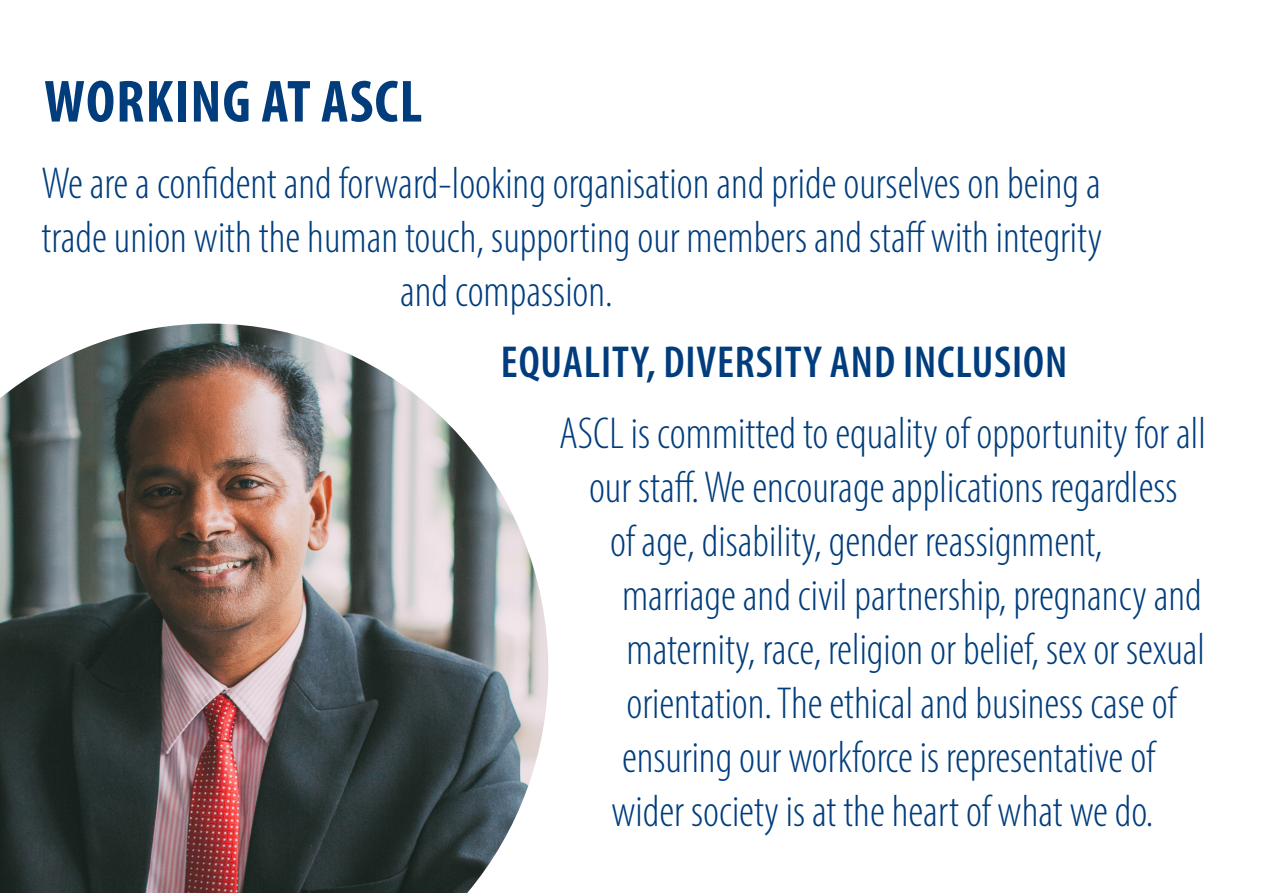
<style>
.page{position:relative;width:1263px;height:893px;background:#fff}
.page>*{position:absolute;margin:0;border:0;box-sizing:border-box;transform-origin:0 0}
.heading{font:700 condensed 60px "Myriad Pro";letter-spacing:.02em;color:#013d7d}
.new_new_text{font:300 condensed 45px "Myriad Pro";color:#013d7d}
.sub_heading{font:600 condensed 45px "Myriad Pro";letter-spacing:.02em;color:#013d7d}
</style>
<div class="page">
<img style="left:0;top:324px;width:548px;height:569px">
<p class="heading" style="left:44px;top:64px;width:380px">WORKING AT ASCL</p>
<p class="new_new_text" style="left:41px;top:156px;width:1061px">We are a confident and forward-looking organisation and pride ourselves on being a</p>
<p class="new_new_text" style="left:41px;top:210px;width:1062px">trade union with the human touch, supporting our members and staff with integrity</p>
<p class="new_new_text" style="left:400px;top:264px;width:214px">and compassion.</p>
<p class="sub_heading" style="left:501px;top:334px;width:568px">EQUALITY, DIVERSITY AND INCLUSION</p>
<p class="new_new_text" style="left:559px;top:406px;width:649px">ASCL is committed to equality of opportunity for all</p>
<p class="new_new_text" style="left:589px;top:460px;width:590px">our staff. We encourage applications regardless</p>
<p class="new_new_text" style="left:610px;top:514px;width:494px">of age, disability, gender reassignment,</p>
<p class="new_new_text" style="left:622px;top:568px;width:581px">marriage and civil partnership, pregnancy and</p>
<p class="new_new_text" style="left:626px;top:622px;width:580px">maternity, race, religion or belief, sex or sexual</p>
<p class="new_new_text" style="left:626px;top:676px;width:551px">orientation. The ethical and business case of</p>
<p class="new_new_text" style="left:622px;top:730px;width:534px">ensuring our workforce is representative of</p>
<p class="new_new_text" style="left:611px;top:784px;width:543px">wider society is at the heart of what we do.</p>
</div>
